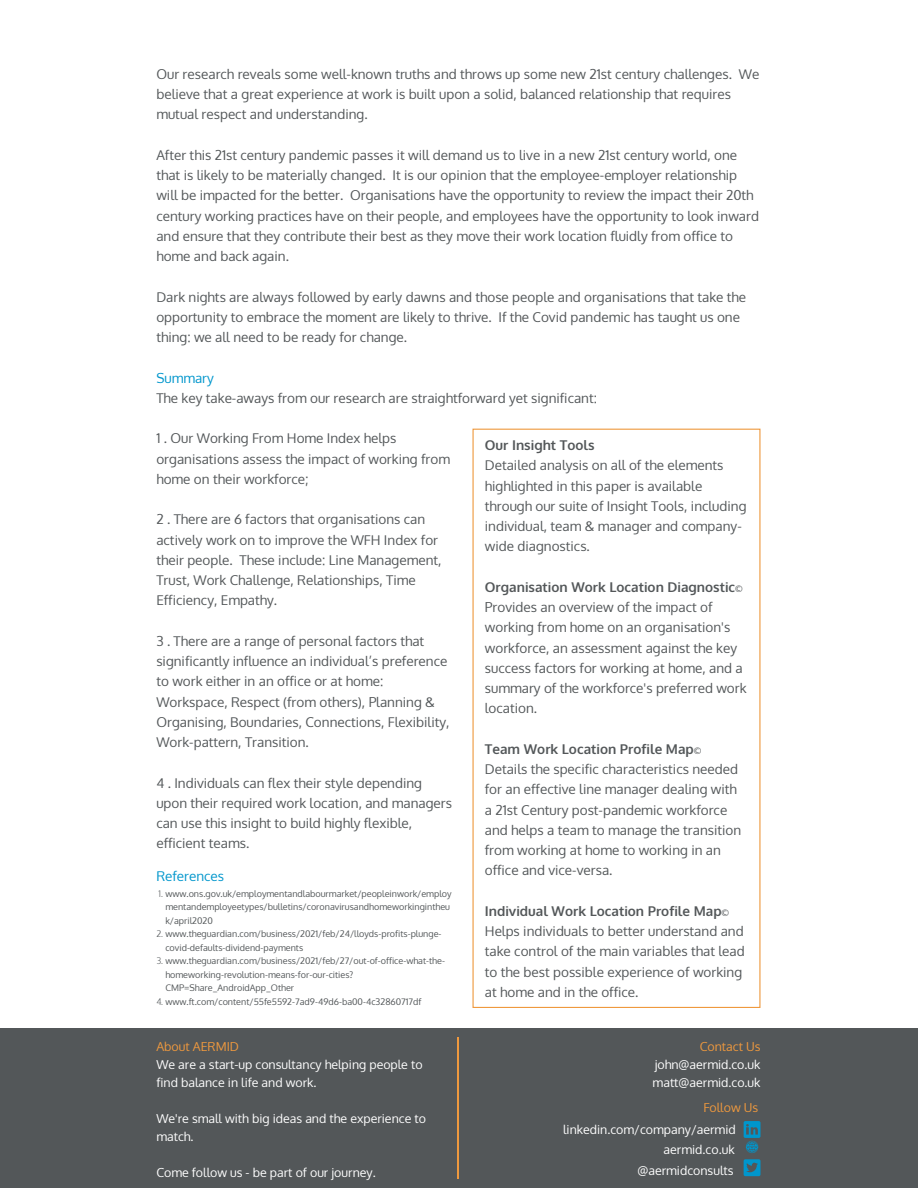
<style>
.page{position:relative;width:918px;height:1188px;background:#fff}
.page>*{position:absolute;margin:0;border:0;box-sizing:border-box;transform-origin:0 0}
.t1{font:13.5px/20.2px "Oxygen";color:#535759}
.t2{font:13.5px "Oxygen";color:#0096cc}
.t3{font:700 13.5px "Oxygen";color:#535759}
.t4{font:12.3px/18px "Oxygen";color:#fff}
.t5{font:12.3px "Oxygen";color:#ef993e}
.t6{font:9px/13.5px "Oxygen";color:#535759}
.s1{font-weight:300}
.s2{font-weight:700}
.s3{font-weight:700;font-size:9px}
</style>
<div class="page">
<div style="left:473px;top:429px;width:287px;height:579px;border:1px solid #ef993e"></div>
<div style="left:0;top:1028px;width:918px;height:160px;background:#535759"></div>
<hr style="left:458px;top:1037px;width:1px;height:142px;background:#ef993e">
<svg style="left:744px;top:1159px;width:16px;height:17px"></svg>
<svg style="left:744px;top:1121px;width:16px;height:32px"></svg>
<p class="t1" style="left:156px;top:64px;width:604px">Our research reveals some well-known truths and throws up some new 21st century challenges. We believe that a great experience at work is built upon a solid, balanced relationship that requires mutual respect and understanding.</p>
<p class="t1" style="left:156px;top:145px;width:604px">After this 21st century pandemic passes it will demand us to live in a new 21st century world, one that is likely to be materially changed. It is our opinion that the employee-employer relationship will be impacted for the better. Organisations have the opportunity to review the impact their 20th century working practices have on their people, and employees have the opportunity to look inward and ensure that they contribute their best as they move their work location fluidly from office to home and back again.</p>
<p class="t1" style="left:156px;top:287px;width:591px">Dark nights are always followed by early dawns and those people and organisations that take the opportunity to embrace the moment are likely to thrive. If the Covid pandemic has taught us one thing: we all need to be ready for change.</p>
<p class="t2" style="left:156px;top:368px;width:59px">Summary</p>
<p class="t1" style="left:156px;top:388px;width:442px">The key take-aways from our research are straightforward yet significant:</p>
<p class="t1" style="left:156px;top:428px;width:295px">1 . Our Working From Home Index helps organisations assess the impact of working from home on their workforce;</p>
<p class="t1" style="left:156px;top:509px;width:287px">2 . There are 6 factors that organisations can actively work on to improve the WFH Index for their people. These include: Line Management, Trust, Work Challenge, Relationships, Time Efficiency, Empathy.</p>
<p class="t1" style="left:156px;top:631px;width:295px">3 . There are a range of personal factors that significantly influence an individual’s preference to work either in an office or at home:<br>Workspace, Respect (from others), Planning &amp; Organising, Boundaries, Connections, Flexibility, Work-pattern, Transition.</p>
<p class="t1" style="left:156px;top:773px;width:297px">4 . Individuals can flex their style depending upon their required work location, and managers can use this insight to build highly flexible, efficient teams.</p>
<p class="t2" style="left:156px;top:867px;width:69px">References</p>
<p class="t6" style="left:165px;top:887px;width:288px;text-indent:-7px"><span class="s1">1.</span> www.ons.gov.uk/employmentandlabourmarket/peopleinwork/employ mentandemployeetypes/bulletins/coronavirusandhomeworkingintheu k/april2020</p>
<p class="t6" style="left:165px;top:927px;width:278px;text-indent:-9px"><span class="s1">2.</span> www.theguardian.com/business/2021/feb/24/lloyds-profits-plunge&shy;covid-defaults-dividend-payments</p>
<p class="t6" style="left:165px;top:954px;width:281px;text-indent:-9px"><span class="s1">3.</span> www.theguardian.com/business/2021/feb/27/out-of-office-what-the&shy;homeworking-revolution-means-for-our-cities?<br>CMP=Share_AndroidApp_Other</p>
<p class="t6" style="left:156px;top:995px;width:267px"><span class="s1">4.</span> www.ft.com/content/55fe5592-7ad9-49d6-ba00-4c32860717df</p>
<p class="t5" style="left:156px;top:1038px;width:84px">About AERMID</p>
<p class="t4" style="left:156px;top:1055px;width:268px">We are a start-up consultancy helping people to find balance in life and work.</p>
<p class="t4" style="left:156px;top:1109px;width:271px">We're small with big ideas and the experience to match.</p>
<p class="t4" style="left:156px;top:1163px;width:221px">Come follow us - be part of our journey.</p>
<p class="t3" style="left:485px;top:437px;width:111px">Our Insight Tools</p>
<p class="t1" style="left:485px;top:455px;width:263px">Detailed analysis on all of the elements highlighted in this paper is available through our suite of Insight Tools, including individual, team &amp; manager and company&shy;wide diagnostics.</p>
<p class="t1" style="left:485px;top:577px;width:263px"><span class="s2">Organisation Work Location Diagnostic</span><span class="s3">© </span>Provides an overview of the impact of working from home on an organisation's workforce, an assessment against the key success factors for working at home, and a summary of the workforce's preferred work location.</p>
<p class="t1" style="left:485px;top:739px;width:258px"><span class="s2">Team Work Location Profile Map</span><span class="s3">© </span>Details the specific characteristics needed for an effective line manager dealing with a 21st Century post-pandemic workforce and helps a team to manage the transition from working at home to working in an office and vice-versa.</p>
<p class="t1" style="left:485px;top:901px;width:261px"><span class="s2">Individual Work Location Profile Map</span><span class="s3">© </span>Helps individuals to better understand and take control of the main variables that lead to the best possible experience of working at home and in the office.</p>
<p class="t5" style="left:700px;top:1038px;width:62px">Contact Us</p>
<p class="t4" style="left:653px;top:1055px;width:109px">john@aermid.co.uk matt@aermid.co.uk</p>
<p class="t4" style="left:563px;top:1119px;width:174px;line-height:20.2px;text-align:right">linkedin.com/company/aermid aermid.co.uk<br>@aermidconsults</p>
<p class="t5" style="left:703px;top:1099px;width:56px">Follow Us</p>
</div>
